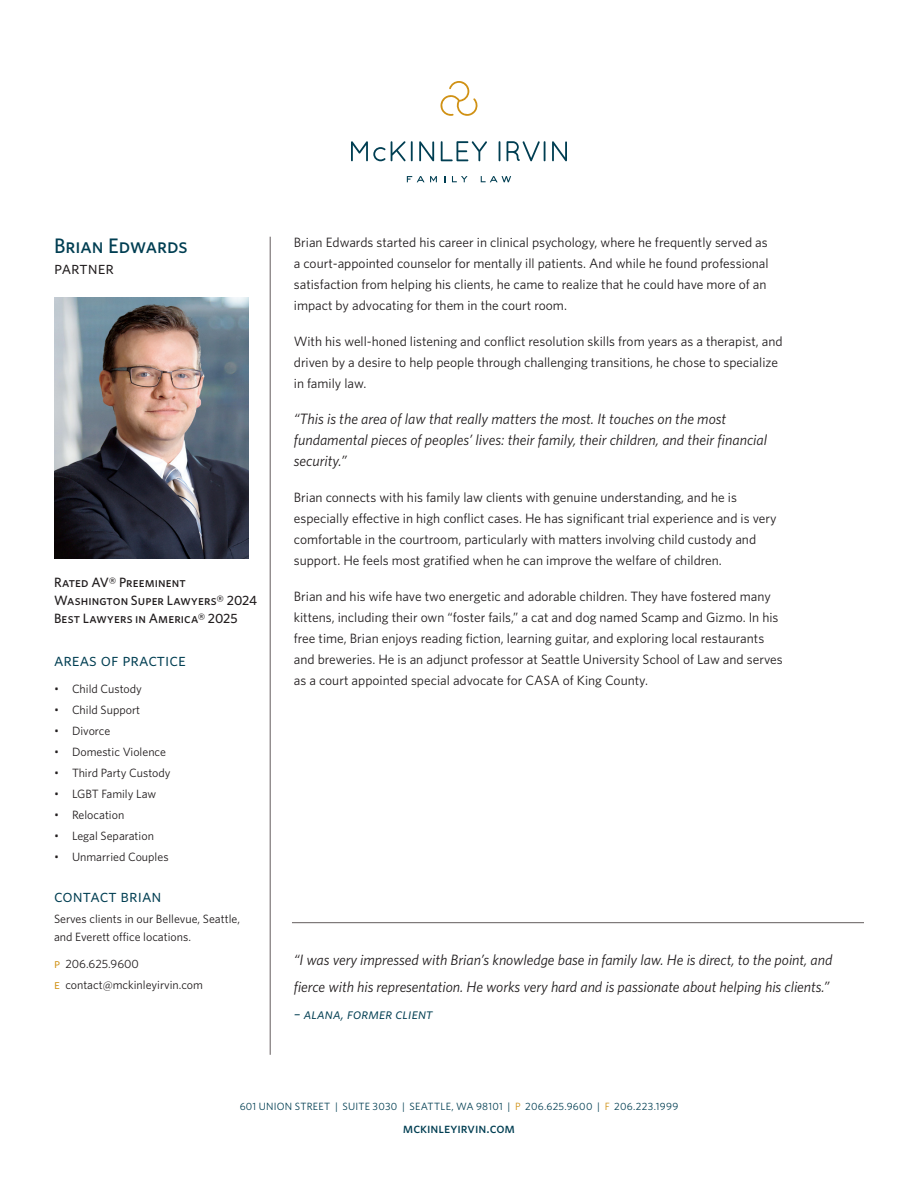
<style>
.page{position:relative;width:918px;height:1188px;background:#fff}
.page>*{position:absolute;margin:0;border:0;box-sizing:border-box;transform-origin:0 0}
.t1{font:500 21px "Whitney";color:#003e52}
.t2{font:18px "Whitney";color:#003e52}
.t3{font:18px "Whitney";color:#201c1d}
.t4{font:italic 15px/21px "Whitney";letter-spacing:-.005em;color:#201c1d}
.t5{font:italic 15px "Whitney";letter-spacing:-.005em;color:#003e52}
.t6{font:500 14.25px "Whitney";color:#003e52}
.t7{font:13.5px/21px "Whitney";color:#201c1d}
.t8{font:500 13.5px "Whitney";letter-spacing:.005em;color:#201c1d}
.t9{font:12px/18px "Whitney";color:#201c1d}
.t10{font:10.5px "Whitney";letter-spacing:.025em;color:#003e52}
.s1{font-weight:300;color:#231f20}
.s2{font-size:13.5px;color:#d09114}
.s3{color:#d09114}
</style>
<div class="page">
<svg style="left:351px;top:141px;width:55px;height:20px"></svg>
<hr style="left:411px;top:141px;width:2px;height:20px;background:#003e52">
<svg style="left:419px;top:141px;width:15px;height:20px"></svg>
<svg style="left:441px;top:141px;width:46px;height:20px"></svg>
<svg style="left:499px;top:141px;width:1px;height:20px"></svg>
<svg style="left:507px;top:141px;width:33px;height:20px"></svg>
<hr style="left:544px;top:141px;width:2px;height:20px;background:#003e52">
<svg style="left:552px;top:141px;width:15px;height:20px"></svg>
<svg style="left:407px;top:176px;width:30px;height:6px"></svg>
<svg style="left:452px;top:176px;width:16px;height:6px"></svg>
<svg style="left:481px;top:176px;width:30px;height:6px"></svg>
<svg style="left:440px;top:81px;width:38px;height:35px"></svg>
<img style="left:54px;top:298px;width:194px;height:261px">
<hr style="left:270px;top:237px;width:1px;height:818px;background:#635c5d">
<hr style="left:292px;top:922px;width:572px;height:1px;background:#635c5d">
<p class="t1" style="left:54px;top:232px;width:135px">Brian Edwards</p>
<p class="t3" style="left:54px;top:256px;width:62px">partner</p>
<p class="t8" style="left:54px;top:573px;width:133px">Rated AV® Preeminent</p>
<p class="t8" style="left:54px;top:591px;width:205px">Washington Super Lawyers® 2024</p>
<p class="t8" style="left:54px;top:609px;width:185px">Best Lawyers in America® 2025</p>
<p class="t2" style="left:54px;top:648px;width:133px">areas of practice</p>
<p class="t9" style="left:54px;top:680px;width:90px"><span class="s1">•</span> Child Custody</p>
<p class="t9" style="left:54px;top:701px;width:88px"><span class="s1">•</span> Child Support</p>
<p class="t9" style="left:54px;top:722px;width:58px"><span class="s1">•</span> Divorce</p>
<p class="t9" style="left:54px;top:743px;width:113px"><span class="s1">•</span> Domestic Violence</p>
<p class="t9" style="left:54px;top:764px;width:118px"><span class="s1">•</span> Third Party Custody</p>
<p class="t9" style="left:54px;top:785px;width:104px"><span class="s1">•</span> LGBT Family Law</p>
<p class="t9" style="left:54px;top:806px;width:72px"><span class="s1">•</span> Relocation</p>
<p class="t9" style="left:54px;top:827px;width:101px"><span class="s1">•</span> Legal Separation</p>
<p class="t9" style="left:54px;top:848px;width:116px"><span class="s1">•</span> Unmarried Couples</p>
<p class="t2" style="left:54px;top:883px;width:109px">contact brian</p>
<p class="t9" style="left:54px;top:909px;width:188px">Serves clients in our Bellevue, Seattle, and Everett office locations.</p>
<p class="t9" style="left:54px;top:954px;width:86px"><span class="s2">p</span> 206.625.9600</p>
<p class="t9" style="left:54px;top:975px;width:150px"><span class="s2">e</span> contact@mckinleyirvin.com</p>
<p class="t7" style="left:294px;top:232px;width:476px">Brian Edwards started his career in clinical psychology, where he frequently served as a court-appointed counselor for mentally ill patients. And while he found professional satisfaction from helping his clients, he came to realize that he could have more of an impact by advocating for them in the court room.</p>
<p class="t7" style="left:294px;top:331px;width:490px">With his well-honed listening and conflict resolution skills from years as a therapist, and driven by a desire to help people through challenging transitions, he chose to specialize in family law.</p>
<p class="t4" style="left:294px;top:408px;width:475px">“This is the area of law that really matters the most. It touches on the most fundamental pieces of peoples’ lives: their family, their children, and their financial security.”</p>
<p class="t7" style="left:294px;top:487px;width:484px">Brian connects with his family law clients with genuine understanding, and he is especially effective in high conflict cases. He has significant trial experience and is very comfortable in the courtroom, particularly with matters involving child custody and support. He feels most gratified when he can improve the welfare of children.</p>
<p class="t7" style="left:294px;top:586px;width:490px">Brian and his wife have two energetic and adorable children. They have fostered many kittens, including their own “foster fails,” a cat and dog named Scamp and Gizmo. In his free time, Brian enjoys reading fiction, learning guitar, and exploring local restaurants and breweries. He is an adjunct professor at Seattle University School of Law and serves as a court appointed special advocate for CASA of King County.</p>
<p class="t4" style="left:294px;top:946px;width:540px;line-height:27px">“I was very impressed with Brian’s knowledge base in family law. He is direct, to the point, and fierce with his representation. He works very hard and is passionate about helping his clients.”</p>
<p class="t5" style="left:294px;top:1003px;width:141px">– alana, former client</p>
<p class="t10" style="left:240px;top:1100px;width:440px">601 UNION STREET | SUITE 3030 | SEATTLE, WA 98101 | <span class="s3">P</span> 206.625.9600 | <span class="s3">F</span> 206.223.1999</p>
<p class="t6" style="left:403px;top:1118px;width:114px">mckinleyirvin.com</p>
</div>
